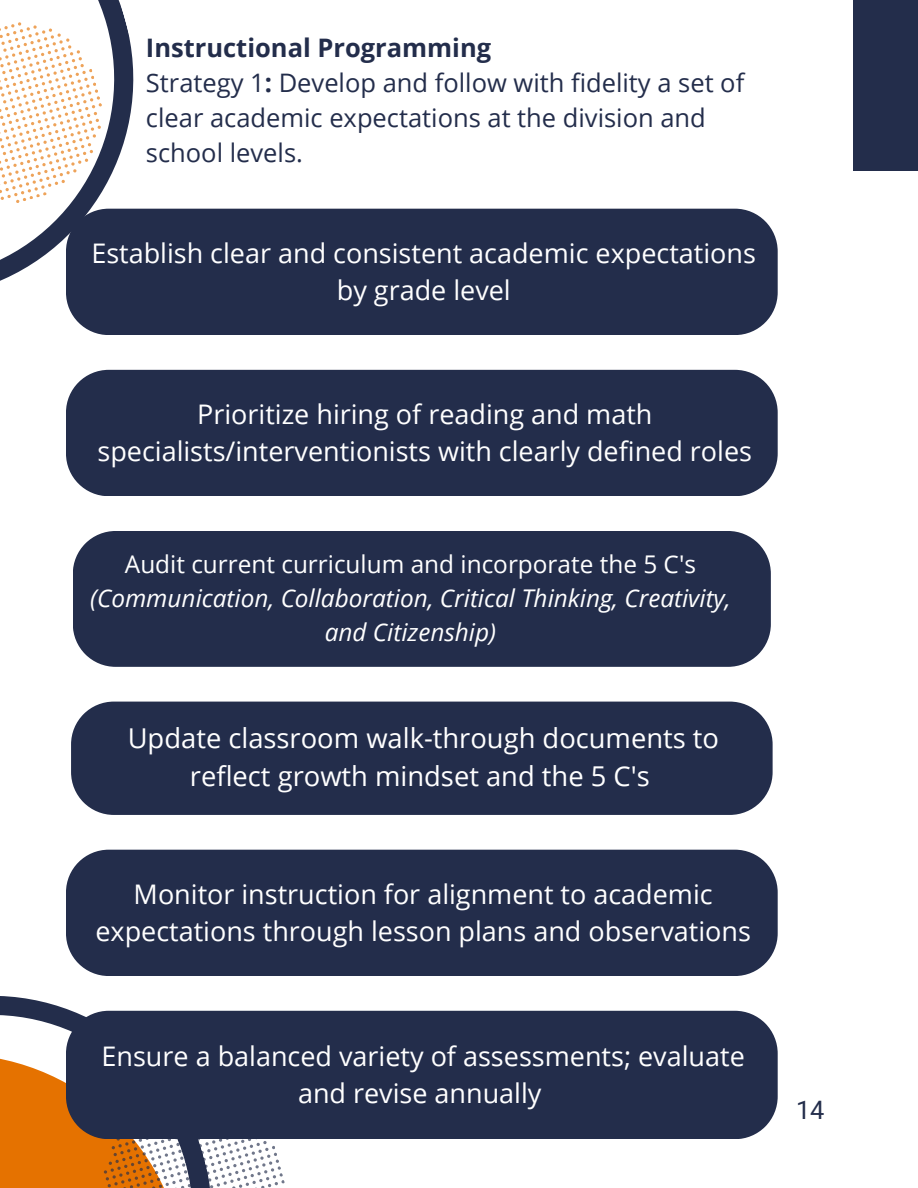
<style>
.page{position:relative;width:918px;height:1188px;background:#fff}
.page>*{position:absolute;margin:0;border:0;box-sizing:border-box;transform-origin:0 0}
.t1{font:27.3px/38.2px "Open Sans";color:#fff;text-align:center}
.t2{font:27px/37.2px "Open Sans";color:#fff;text-align:center}
.t3{font:25.5px/34.8px "Open Sans";color:#232d4b}
.t4{font:700 25.5px "Open Sans";color:#232d4b}
.t5{font:25.35px "Roboto";color:#232d4b}
.t6{font:italic 24.45px/33.8px "Open Sans";color:#fff;text-align:center}
.s1{font-weight:700}
.s2{font-style:normal}
</style>
<div class="page">
<div style="left:853px;top:0;width:65px;height:171px;background:#232d4b"></div>
<svg style="left:0;top:971px;width:236px;height:58px"></svg>
<svg style="left:0;top:1029px;width:285px;height:159px"></svg>
<svg style="left:0;top:0;width:158px;height:323px"></svg>
<svg style="left:0;top:22px;width:102px;height:181px"></svg>
<div style="left:66px;top:209px;width:712px;height:126px;background:#232d4b;border-radius:43px"></div>
<div style="left:73px;top:531px;width:698px;height:136px;background:#232d4b"></div>
<div style="left:71px;top:702px;width:701px;height:113px;background:#232d4b"></div>
<div style="left:66px;top:850px;width:712px;height:126px;background:#232d4b;border-radius:43px"></div>
<div style="left:66px;top:1011px;width:712px;height:128px;background:#232d4b"></div>
<div style="left:66px;top:370px;width:712px;height:126px;background:#232d4b;border-radius:43px"></div>
<p class="t4" style="left:146px;top:30px;width:347px">Instructional Programming</p>
<p class="t3" style="left:146px;top:65px;width:600px">Strategy 1<span class="s1">:</span> Develop and follow with fidelity a set of clear academic expectations at the division and school levels.</p>
<p class="t2" style="left:91px;top:234px;width:666px">Establish clear and consistent academic expectations by grade level</p>
<p class="t2" style="left:97px;top:395px;width:656px">Prioritize hiring of reading and math specialists/interventionists with clearly defined roles</p>
<p class="t6" style="left:90px;top:547px;width:642px"><span class="s2">Audit current curriculum and incorporate the 5 C's </span>(Communication, Collaboration, Critical Thinking, Creativity, and Citizenship)</p>
<p class="t1" style="left:128px;top:718px;width:593px">Update classroom walk-through documents to reflect growth mindset and the 5 C's</p>
<p class="t2" style="left:95px;top:875px;width:657px">Monitor instruction for alignment to academic expectations through lesson plans and observations</p>
<p class="t2" style="left:102px;top:1037px;width:645px">Ensure a balanced variety of assessments; evaluate and revise annually</p>
<p class="t5" style="left:796px;top:1096px;width:30px">14</p>
</div>
